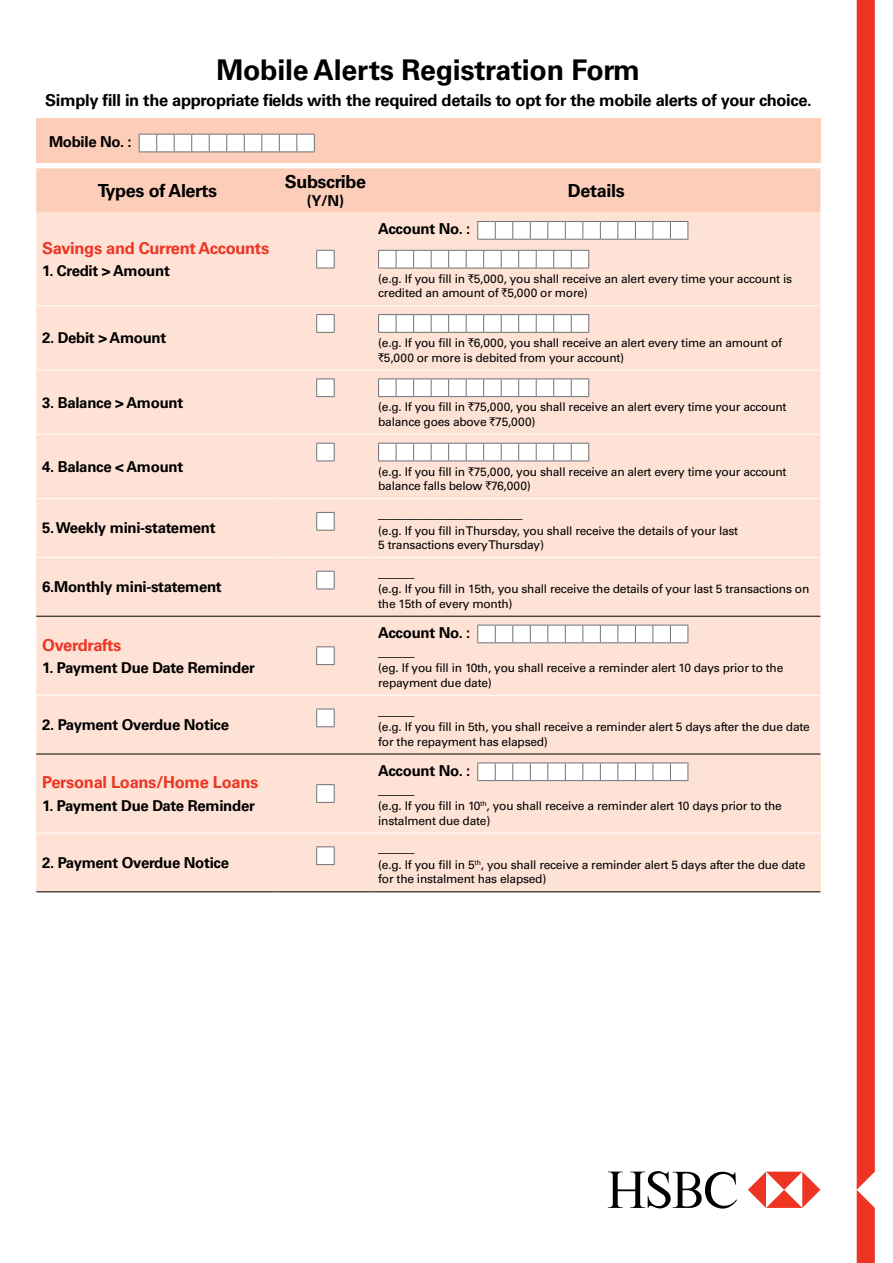
<style>
.page{position:relative;width:893px;height:1263px;background:#fff}
.page>*{position:absolute;margin:0;border:0;box-sizing:border-box;transform-origin:0 0}
.t1{font:700 28.5px "Univers LT Std";letter-spacing:-.01em;color:#000}
.t2{font:700 18px "Univers LT Std";letter-spacing:-.02em;color:#000}
.t3{font:700 16.5px "Univers LT Std";letter-spacing:-.02em;color:#000}
.t4{font:700 16.5px "Univers LT Std";letter-spacing:-.02em;color:#ee3524}
.t5{font:700 15px/18px "Univers LT Std";letter-spacing:-.02em;color:#000}
.t6{font:12px/14.4px "Univers LT Std";letter-spacing:-.02em;color:#000}
.s1{font-family:"Rupee Foradian"}
</style>
<div class="page">
<svg style="left:608px;top:1171px;width:129px;height:37px"></svg>
<svg style="left:748px;top:1171px;width:72px;height:37px"></svg>
<div style="left:857px;top:0;width:18px;height:1263px;background:#ee3524"></div>
<div style="left:36px;top:118px;width:784px;height:44px;background:#fcceba"></div>
<svg style="left:139px;top:134px;width:176px;height:18px;background:#ececed"></svg>
<div style="left:36px;top:168px;width:784px;height:45px;background:#fcceba"></div>
<div style="left:36px;top:213px;width:784px;height:620px;background:#fde2d5"></div>
<div style="left:36px;top:435px;width:243px;height:122px;background:#fde2d5"></div>
<div style="left:36px;top:557px;width:243px;height:59px;background:#fde2d5"></div>
<div style="left:36px;top:617px;width:784px;height:78px;background:#fde2d5"></div>
<div style="left:36px;top:696px;width:784px;height:58px;background:#fde2d5"></div>
<div style="left:36px;top:754px;width:243px;height:79px;background:#fde2d5"></div>
<div style="left:372px;top:754px;width:448px;height:79px;background:#fde2d5"></div>
<div style="left:372px;top:833px;width:448px;height:59px;background:#fde2d5"></div>
<hr style="left:36px;top:616px;width:243px;height:1px;background:#000">
<hr style="left:279px;top:616px;width:93px;height:1px;background:#000">
<hr style="left:372px;top:616px;width:448px;height:1px;background:#000">
<hr style="left:372px;top:754px;width:448px;height:1px;background:#000">
<hr style="left:36px;top:754px;width:243px;height:1px;background:#000">
<hr style="left:279px;top:754px;width:93px;height:1px;background:#000">
<hr style="left:372px;top:891px;width:448px;height:1px;background:#000">
<hr style="left:36px;top:305px;width:243px;height:1px;background:#fff">
<hr style="left:279px;top:305px;width:93px;height:1px;background:#fff">
<hr style="left:372px;top:305px;width:448px;height:1px;background:#fff">
<hr style="left:36px;top:370px;width:243px;height:1px;background:#fff">
<hr style="left:279px;top:370px;width:93px;height:1px;background:#fff">
<hr style="left:372px;top:370px;width:448px;height:1px;background:#fff">
<hr style="left:36px;top:434px;width:243px;height:1px;background:#fff">
<hr style="left:279px;top:434px;width:93px;height:1px;background:#fff">
<hr style="left:372px;top:434px;width:448px;height:1px;background:#fff">
<hr style="left:36px;top:498px;width:243px;height:1px;background:#fff">
<hr style="left:279px;top:498px;width:93px;height:1px;background:#fff">
<hr style="left:372px;top:498px;width:448px;height:1px;background:#fff">
<hr style="left:36px;top:557px;width:243px;height:1px;background:#fff">
<hr style="left:279px;top:557px;width:93px;height:1px;background:#fff">
<hr style="left:372px;top:557px;width:448px;height:1px;background:#fff">
<hr style="left:36px;top:695px;width:243px;height:1px;background:#fff">
<hr style="left:279px;top:695px;width:93px;height:1px;background:#fff">
<hr style="left:372px;top:695px;width:448px;height:1px;background:#fff">
<hr style="left:372px;top:833px;width:448px;height:1px;background:#fff">
<svg style="left:316px;top:250px;width:19px;height:19px"></svg>
<svg style="left:477px;top:221px;width:212px;height:19px"></svg>
<svg style="left:378px;top:250px;width:211px;height:19px"></svg>
<svg style="left:316px;top:314px;width:19px;height:19px"></svg>
<svg style="left:378px;top:314px;width:211px;height:19px"></svg>
<svg style="left:316px;top:378px;width:19px;height:19px"></svg>
<svg style="left:378px;top:378px;width:211px;height:19px"></svg>
<svg style="left:316px;top:443px;width:19px;height:18px"></svg>
<svg style="left:378px;top:443px;width:211px;height:18px"></svg>
<svg style="left:316px;top:512px;width:19px;height:19px"></svg>
<svg style="left:316px;top:571px;width:19px;height:19px"></svg>
<svg style="left:316px;top:646px;width:19px;height:19px"></svg>
<svg style="left:477px;top:625px;width:212px;height:18px"></svg>
<svg style="left:316px;top:709px;width:19px;height:18px"></svg>
<svg style="left:316px;top:784px;width:19px;height:19px"></svg>
<svg style="left:477px;top:762px;width:212px;height:19px;background:#e9e8e9"></svg>
<div style="left:36px;top:833px;width:336px;height:59px;background:#fde2d5"></div>
<h1 class="t1" style="left:217px;top:53px;width:425px">Mobile Alerts Registration Form</h1>
<h3 class="t3" style="left:45px;top:90px;width:768px">Simply fill in the appropriate fields with the required details to opt for the mobile alerts of your choice.</h3>
<p class="t5" style="left:49px;top:133px;width:84px">MobiIe No. :</p>
<h2 class="t2" style="left:98px;top:180px;width:121px">Types of Alerts</h2>
<h2 class="t2" style="left:285px;top:171px;width:83px">Subscribe</h2>
<p class="t5" style="left:307px;top:192px;width:39px">(Y/N)</p>
<h2 class="t2" style="left:568px;top:180px;width:58px">Details</h2>
<h3 class="t4" style="left:42px;top:238px;width:228px">Savings and Current Accounts</h3>
<p class="t5" style="left:42px;top:262px;width:129px">1. Credit &gt; Amount</p>
<p class="t5" style="left:378px;top:220px;width:94px">Account No. :</p>
<p class="t6" style="left:378px;top:271px;width:415px">(e.g. If you fill in <span class="s1">`</span>5,000, you shall receive an alert every time your account is credited an amount of <span class="s1">`</span>5,000 or more)</p>
<p class="t5" style="left:42px;top:329px;width:126px">2. Debit &gt; Amount</p>
<p class="t6" style="left:378px;top:336px;width:405px">(e.g. If you fill in <span class="s1">`</span>6,000, you shall receive an alert every time an amount of <span class="s1">`</span>5,000 or more is debited from your account)</p>
<p class="t5" style="left:42px;top:393px;width:142px">3. Balance &gt; Amount</p>
<p class="t6" style="left:378px;top:400px;width:410px">(e.g. If you fill in <span class="s1">`</span>75,000, you shall receive an alert every time your account balance goes above <span class="s1">`</span>75,000)</p>
<p class="t5" style="left:42px;top:458px;width:142px">4. Balance &lt; Amount</p>
<p class="t6" style="left:378px;top:464px;width:410px">(e.g. If you fill in <span class="s1">`</span>75,000, you shall receive an alert every time your account balance falls below <span class="s1">`</span>76,000)</p>
<p class="t5" style="left:42px;top:519px;width:175px">5. Weekly mini-statement</p>
<p class="t5" style="left:378px;top:504px;width:146px">____________________</p>
<p class="t6" style="left:378px;top:523px;width:362px">(e.g. If you fill in Thursday, you shall receive the details of your last<br>5 transactions every Thursday)</p>
<p class="t5" style="left:42px;top:578px;width:181px">6.Monthly mini-statement</p>
<p class="t5" style="left:378px;top:563px;width:38px">_____</p>
<p class="t6" style="left:378px;top:582px;width:433px">(e.g. If you fill in 15th, you shall receive the details of your last 5 transactions on the 15th of every month)</p>
<h3 class="t4" style="left:42px;top:635px;width:81px">Overdrafts</h3>
<p class="t5" style="left:42px;top:659px;width:214px">1. Payment Due Date Reminder</p>
<p class="t5" style="left:378px;top:624px;width:94px">Account No. : _____</p>
<p class="t6" style="left:378px;top:661px;width:407px">(eg. If you fill in 10th, you shall receive a reminder alert 10 days prior to the repayment due date)</p>
<p class="t5" style="left:42px;top:716px;width:188px">2. Payment Overdue Notice</p>
<p class="t5" style="left:378px;top:700px;width:38px">_____</p>
<p class="t6" style="left:378px;top:720px;width:433px">(e.g. If you fill in 5th, you shall receive a reminder alert 5 days after the due date for the repayment has elapsed)</p>
<h3 class="t4" style="left:42px;top:773px;width:218px">Personal Loans/Home Loans</h3>
<p class="t5" style="left:42px;top:796px;width:214px">1. Payment Due Date Reminder</p>
<p class="t5" style="left:378px;top:761px;width:94px">Account No. : _____</p>
<p class="t6" style="left:378px;top:799px;width:405px">(e.g. If you fill in 10<sup>th</sup>, you shall receive a reminder alert 10 days prior to the instalment due date)</p>
<p class="t5" style="left:42px;top:854px;width:188px">2. Payment Overdue Notice</p>
<p class="t5" style="left:378px;top:838px;width:38px">_____</p>
<p class="t6" style="left:378px;top:857px;width:429px">(e.g. If you fill in 5<sup>th</sup>, you shall receive a reminder alert 5 days after the due date for the instalment has elapsed)</p>
</div>
